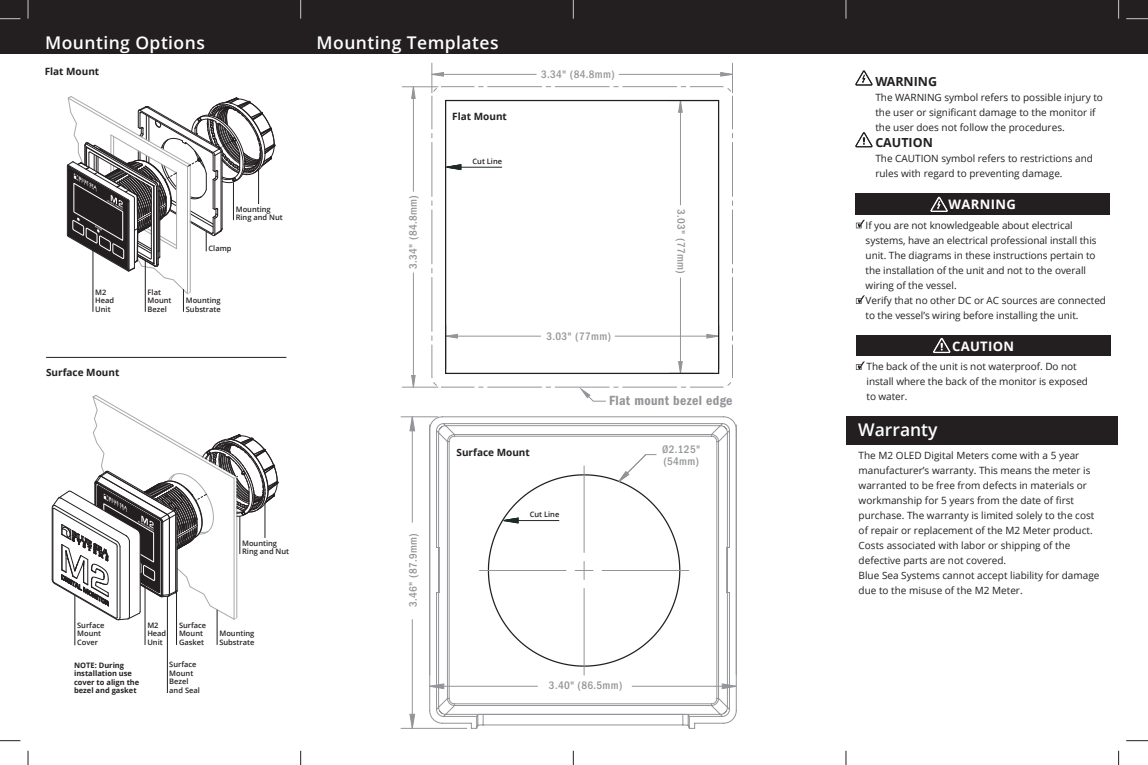
<style>
.page{position:relative;width:1148px;height:765px;background:#fff}
.page>*{position:absolute;margin:0;border:0;box-sizing:border-box;transform-origin:0 0}
.t1{font:600 17.5px "Open Sans";letter-spacing:.025em;color:#fff}
.t2{font:600 17.5px "Open Sans";color:#fff}
.t3{font:13.75px "ITC Franklin Gothic Std Dm Cd";letter-spacing:.025em;color:#939598}
.t4{font:700 13px "Open Sans";letter-spacing:.025em;color:#fff}
.t5{font:700 12.5px "Open Sans";color:#231f20}
.t6{font:500 condensed 11.25px/12.5px "ITC Franklin Gothic Std";letter-spacing:.025em;color:#939598}
.t7{font:10px/15px "Open Sans";color:#231f20}
.t8{font:700 10px "Open Sans";color:#231f20}
.t9{font:600 7.5px/8.5px "Open Sans";color:#231f20}
.t10{font:700 7.5px/8.5px "Open Sans";color:#231f20}
</style>
<div class="page">
<div style="left:0;top:0;width:1148px;height:54px;background:#231f20"></div>
<hr style="left:46px;top:357px;width:240px;height:1px;background:#231f20">
<hr style="left:145px;top:581px;width:1px;height:64px;background:#231f20">
<hr style="left:217px;top:610px;width:1px;height:35px;background:#231f20">
<hr style="left:167px;top:596px;width:1px;height:97px;background:#231f20">
<hr style="left:176px;top:592px;width:1px;height:53px;background:#231f20">
<svg style="left:51px;top:395px;width:228px;height:226px"></svg>
<hr style="left:75px;top:595px;width:1px;height:50px;background:#231f20">
<svg style="left:67px;top:96px;width:209px;height:216px"></svg>
<svg style="left:300px;top:0;width:1px;height:19px"></svg>
<svg style="left:573px;top:0;width:1px;height:19px"></svg>
<svg style="left:845px;top:0;width:1px;height:19px"></svg>
<svg style="left:300px;top:751px;width:1px;height:14px"></svg>
<svg style="left:573px;top:751px;width:1px;height:14px"></svg>
<svg style="left:845px;top:751px;width:1px;height:14px"></svg>
<svg style="left:1118px;top:0;width:1px;height:19px"></svg>
<svg style="left:28px;top:0;width:1px;height:19px"></svg>
<svg style="left:1118px;top:751px;width:1px;height:14px"></svg>
<svg style="left:28px;top:751px;width:1px;height:14px"></svg>
<svg style="left:1126px;top:18px;width:22px;height:1px"></svg>
<svg style="left:1126px;top:740px;width:22px;height:1px"></svg>
<svg style="left:0;top:740px;width:20px;height:1px"></svg>
<svg style="left:0;top:18px;width:20px;height:1px"></svg>
<div style="left:855px;top:194px;width:254px;height:21px;background:#231f20"></div>
<svg style="left:856px;top:220px;width:8px;height:8px"></svg>
<svg style="left:856px;top:295px;width:8px;height:9px"></svg>
<div style="left:856px;top:335px;width:254px;height:20px;background:#231f20"></div>
<svg style="left:856px;top:361px;width:8px;height:9px"></svg>
<svg style="left:933px;top:338px;width:18px;height:16px"></svg>
<svg style="left:930px;top:196px;width:18px;height:16px"></svg>
<svg style="left:855px;top:132px;width:18px;height:16px"></svg>
<svg style="left:855px;top:70px;width:18px;height:16px"></svg>
<div style="left:846px;top:416px;width:272px;height:28px;background:#231f20"></div>
<hr style="left:412px;top:620px;width:1px;height:108px;background:#939598">
<hr style="left:412px;top:417px;width:1px;height:105px;background:#939598">
<hr style="left:401px;top:728px;width:66px;height:1px;background:#939598">
<hr style="left:401px;top:416px;width:37px;height:1px;background:#939598">
<svg style="left:410px;top:714px;width:4px;height:14px"></svg>
<svg style="left:410px;top:417px;width:4px;height:14px"></svg>
<svg style="left:429px;top:416px;width:308px;height:313px"></svg>
<svg style="left:618px;top:454px;width:38px;height:28px"></svg>
<hr style="left:504px;top:520px;width:55px;height:1px;background:#1e2a24">
<svg style="left:502px;top:517px;width:17px;height:7px"></svg>
<svg style="left:411px;top:87px;width:5px;height:300px"></svg>
<hr style="left:619px;top:74px;width:113px;height:1px;background:#939598">
<hr style="left:432px;top:74px;width:104px;height:1px;background:#939598">
<hr style="left:732px;top:63px;width:1px;height:30px;background:#939598">
<hr style="left:431px;top:63px;width:1px;height:30px;background:#939598">
<hr style="left:413px;top:273px;width:1px;height:114px;background:#939598">
<hr style="left:413px;top:87px;width:1px;height:104px;background:#939598">
<hr style="left:402px;top:387px;width:36px;height:1px;background:#939598">
<hr style="left:402px;top:86px;width:36px;height:1px;background:#939598">
<svg style="left:431px;top:86px;width:302px;height:316px"></svg>
<hr style="left:445px;top:100px;width:273px;height:1px;background:#231f20">
<hr style="left:445px;top:101px;width:1px;height:272px;background:#231f20">
<hr style="left:445px;top:373px;width:273px;height:1px;background:#231f20">
<hr style="left:718px;top:101px;width:1px;height:272px;background:#231f20">
<h1 class="t1" style="left:45px;top:30px;width:161px">Mounting Options</h1>
<h1 class="t1" style="left:317px;top:30px;width:183px">Mounting Templates</h1>
<p class="t8" style="left:45px;top:64px;width:56px">Flat Mount</p>
<p class="t8" style="left:452px;top:109px;width:56px">Flat Mount</p>
<p class="t6" style="left:541px;top:68px;width:75px">3.34" (84.8mm)</p>
<p class="t9" style="left:95px;top:288px;width:20px">M2<br>Head<br>Unit</p>
<p class="t8" style="left:46px;top:365px;width:75px">Surface Mount</p>
<p class="t9" style="left:148px;top:288px;width:25px">Flat<br>Mount<br>Bezel</p>
<p class="t9" style="left:236px;top:205px;width:49px">Mounting<br>Ring and Nut</p>
<p class="t9" style="left:208px;top:244px;width:25px">Clamp</p>
<p class="t9" style="left:186px;top:296px;width:37px">Mounting<br>Substrate</p>
<p class="t6" style="left:407px;top:269px;width:75px;rotate:-90deg">3.34" (84.8mm)</p>
<p class="t9" style="left:472px;top:157px;width:31px">Cut Line</p>
<p class="t6" style="left:687px;top:209px;width:66px;rotate:90deg">3.03" (77mm)</p>
<p class="t6" style="left:546px;top:330px;width:66px">3.03" (77mm)</p>
<p class="t8" style="left:456px;top:445px;width:75px">Surface Mount</p>
<h2 class="t3" style="left:609px;top:393px;width:125px">Flat mount bezel edge</h2>
<p class="t6" style="left:662px;top:443px;width:39px">Ø2.125" (54mm)</p>
<p class="t9" style="left:242px;top:538px;width:49px">Mounting<br>Ring and Nut</p>
<p class="t9" style="left:77px;top:621px;width:29px">Surface<br>Mount<br>Cover</p>
<p class="t10" style="left:74px;top:661px;width:67px">NOTE: During installation use cover to align the bezel and gasket</p>
<p class="t9" style="left:147px;top:621px;width:20px">M2<br>Head<br>Unit</p>
<p class="t9" style="left:179px;top:621px;width:29px">Surface<br>Mount<br>Gasket</p>
<p class="t9" style="left:169px;top:660px;width:32px">Surface<br>Mount<br>Bezel and Seal</p>
<p class="t9" style="left:219px;top:629px;width:37px">Mounting<br>Substrate</p>
<p class="t6" style="left:407px;top:607px;width:75px;rotate:-90deg">3.46" (87.9mm)</p>
<p class="t9" style="left:529px;top:510px;width:31px">Cut Line</p>
<p class="t6" style="left:549px;top:679px;width:75px">3.40" (86.5mm)</p>
<p class="t5" style="left:875px;top:72px;width:63px">WARNING</p>
<p class="t7" style="left:875px;top:89px;width:229px">The WARNING symbol refers to possible injury to the user or significant damage to the monitor if the user does not follow the procedures.</p>
<p class="t5" style="left:875px;top:134px;width:59px">CAUTION</p>
<p class="t7" style="left:875px;top:151px;width:219px">The CAUTION symbol refers to restrictions and rules with regard to preventing damage.</p>
<h3 class="t4" style="left:948px;top:195px;width:69px">WARNING</h3>
<p class="t7" style="left:865px;top:218px;width:242px">If you are not knowledgeable about electrical systems, have an electrical professional install this unit. The diagrams in these instructions pertain to the installation of the unit and not to the overall wiring of the vessel.<br>Verify that no other DC or AC sources are connected to the vessel’s wiring before installing the unit.</p>
<h3 class="t4" style="left:952px;top:337px;width:64px">CAUTION</h3>
<p class="t7" style="left:866px;top:359px;width:223px">The back of the unit is not waterproof. Do not install where the back of the monitor is exposed to water.</p>
<h1 class="t2" style="left:858px;top:417px;width:81px">Warranty</h1>
<p class="t7" style="left:858px;top:448px;width:242px">The M2 OLED Digital Meters come with a 5 year manufacturer’s warranty. This means the meter is warranted to be free from defects in materials or workmanship for 5 years from the date of first purchase. The warranty is limited solely to the cost of repair or replacement of the M2 Meter product.<br>Costs associated with labor or shipping of the defective parts are not covered.<br>Blue Sea Systems cannot accept liability for damage due to the misuse of the M2 Meter.</p>
</div>
